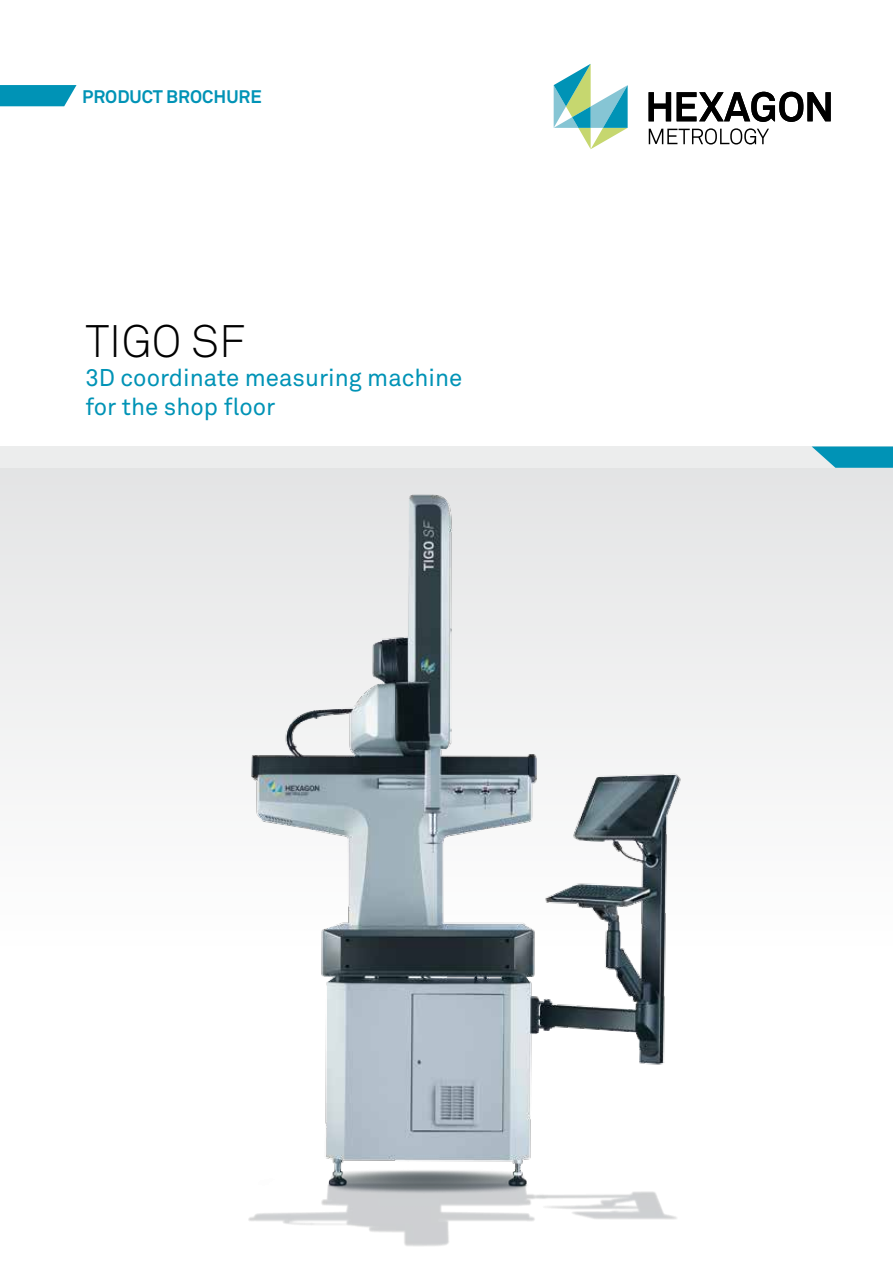
<style>
.page{position:relative;width:893px;height:1263px;background:#fff}
.page>*{position:absolute;margin:0;border:0;box-sizing:border-box;transform-origin:0 0}
.t1{font:45px "Akkurat Light Pro";color:#000}
.t2{font:24px/28.8px "Akkurat Pro";color:#0093b6}
.t3{font:700 18px "Akkurat Pro";color:#0093b6}
</style>
<div class="page">
<div style="left:0;top:467px;width:893px;height:492px;background:linear-gradient(to bottom,#e3e4e5,#fff)"></div>
<svg style="left:0;top:85px;width:77px;height:21px;background:#169cbc"></svg>
<svg style="left:649px;top:92px;width:22px;height:29px"></svg>
<svg style="left:677px;top:92px;width:154px;height:30px"></svg>
<svg style="left:554px;top:64px;width:74px;height:85px"></svg>
<svg style="left:649px;top:128px;width:120px;height:17px"></svg>
<div style="left:0;top:446px;width:893px;height:22px;background:#eceded"></div>
<svg style="left:812px;top:446px;width:81px;height:22px;background:#28a2bf"></svg>
<img style="left:156px;top:468px;width:570px;height:778px">
<p class="t3" style="left:82px;top:86px;width:181px">PRODUCT BROCHURE</p>
<h1 class="t1" style="left:85px;top:315px;width:162px">TIGO SF</h1>
<p class="t2" style="left:85px;top:364px;width:378px">3D coordinate measuring machine for the shop floor</p>
</div>
